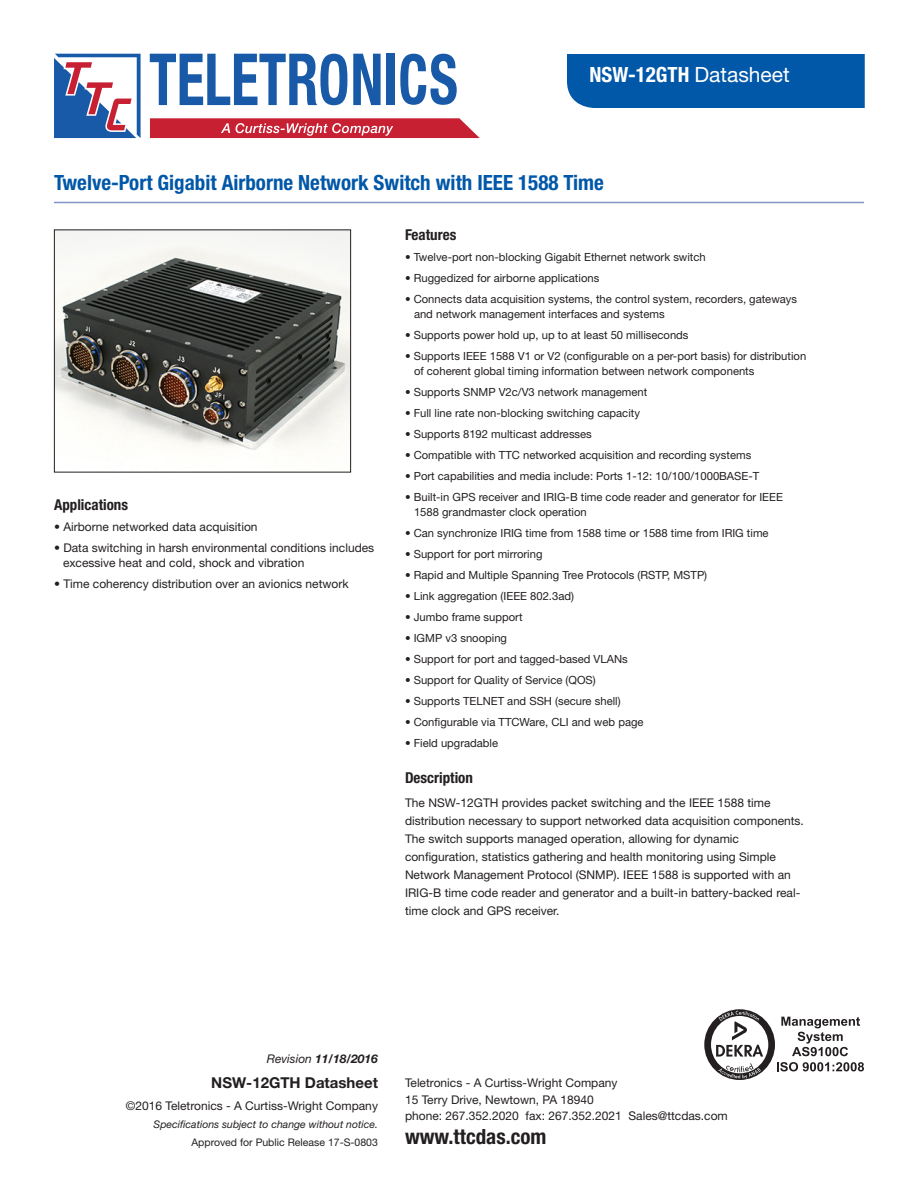
<style>
.page{position:relative;width:918px;height:1188px;background:#fff}
.page>*{position:absolute;margin:0;border:0;box-sizing:border-box;transform-origin:0 0}
.t1{font:700 condensed 21px "Helvetica Neue LT Std";color:#0157a8}
.t2{font:700 condensed 21px "Helvetica Neue LT Std";color:#fff}
.t3{font:700 condensed 21px "Helvetica Neue LT Std";color:#231f20}
.t4{font:700 condensed 15px "Helvetica Neue LT Std";color:#231f20}
.t5{font:700 15px "Helvetica Neue LT Std";color:#231f20}
.t6{font:12px/18px "Helvetica Neue LT Std";color:#231f20}
.t7{font:italic 700 12px "Helvetica Neue LT Std";color:#231f20}
.t8{font:11.25px/15px "Helvetica Neue LT Std";color:#231f20}
.t9{font:italic 10.5px "Helvetica Neue LT Std";color:#231f20}
.t10{font:10.5px "Helvetica Neue LT Std";color:#231f20}
.s1{font-weight:400;font-stretch:normal}
.s2{font-weight:400}
</style>
<div class="page">
<div style="left:567px;top:54px;width:298px;height:54px;background:#0157a8"></div>
<hr style="left:54px;top:202px;width:810px;height:1px;background:#8295cb">
<img style="left:56px;top:232px;width:293px;height:222px">
<div style="left:54px;top:230px;width:297px;height:242px;border:1px solid #231f20"></div>
<svg style="left:704px;top:1009px;width:160px;height:71px"></svg>
<svg style="left:54px;top:54px;width:87px;height:84px"></svg>
<svg style="left:150px;top:54px;width:197px;height:51px"></svg>
<svg style="left:353px;top:54px;width:28px;height:51px"></svg>
<div style="left:387px;top:54px;width:8px;height:51px;background:#185aa7"></div>
<svg style="left:400px;top:54px;width:57px;height:51px"></svg>
<svg style="left:150px;top:118px;width:330px;height:20px;background:#ce3d4d"></svg>
<h1 class="t2" style="left:590px;top:62px;width:202px">NSW-12GTH <span class="s1">Datasheet</span></h1>
<h1 class="t1" style="left:54px;top:170px;width:551px">Twelve-Port Gigabit Airborne Network Switch with IEEE 1588 Time</h1>
<h2 class="t4" style="left:54px;top:496px;width:76px">Applications</h2>
<p class="t6" style="left:54px;top:518px;width:205px">• Airborne networked data acquisition</p>
<p class="t6" style="left:63px;top:540px;width:313px;line-height:15px;text-indent:-9px">• Data switching in harsh environmental conditions includes excessive heat and cold, shock and vibration</p>
<p class="t6" style="left:54px;top:575px;width:296px">• Time coherency distribution over an avionics network</p>
<h2 class="t4" style="left:405px;top:226px;width:53px">Features</h2>
<p class="t8" style="left:405px;top:250px;width:302px">• Twelve-port non-blocking Gigabit Ethernet network switch</p>
<p class="t8" style="left:405px;top:271px;width:196px">• Ruggedized for airborne applications</p>
<p class="t8" style="left:414px;top:292px;width:385px;text-indent:-9px">• Connects data acquisition systems, the control system, recorders, gateways and network management interfaces and systems</p>
<p class="t8" style="left:405px;top:328px;width:285px">• Supports power hold up, up to at least 50 milliseconds</p>
<p class="t8" style="left:414px;top:349px;width:394px;text-indent:-9px">• Supports IEEE 1588 V1 or V2 (configurable on a per-port basis) for distribution of coherent global timing information between network components</p>
<p class="t8" style="left:405px;top:385px;width:244px">• Supports SNMP V2c/V3 network management</p>
<p class="t8" style="left:405px;top:406px;width:237px">• Full line rate non-blocking switching capacity</p>
<p class="t8" style="left:405px;top:427px;width:188px">• Supports 8192 multicast addresses</p>
<p class="t8" style="left:405px;top:448px;width:348px">• Compatible with TTC networked acquisition and recording systems</p>
<p class="t8" style="left:405px;top:469px;width:356px">• Port capabilities and media include: Ports 1-12: 10/100/1000BASE-T</p>
<p class="t8" style="left:414px;top:490px;width:370px;text-indent:-9px">• Built-in GPS receiver and IRIG-B time code reader and generator for IEEE<br>1588 grandmaster clock operation</p>
<p class="t8" style="left:405px;top:526px;width:365px">• Can synchronize IRIG time from 1588 time or 1588 time from IRIG time</p>
<p class="t8" style="left:405px;top:547px;width:139px">• Support for port mirroring</p>
<p class="t8" style="left:405px;top:568px;width:304px">• Rapid and Multiple Spanning Tree Protocols (RSTP, MSTP)</p>
<p class="t8" style="left:405px;top:589px;width:170px">• Link aggregation (IEEE 802.3ad)</p>
<p class="t8" style="left:405px;top:610px;width:119px">• Jumbo frame support</p>
<p class="t8" style="left:405px;top:631px;width:104px">• IGMP v3 snooping</p>
<p class="t8" style="left:405px;top:652px;width:224px">• Support for port and tagged-based VLANs</p>
<p class="t8" style="left:405px;top:673px;width:192px">• Support for Quality of Service (QOS)</p>
<p class="t8" style="left:405px;top:694px;width:217px">• Supports TELNET and SSH (secure shell)</p>
<p class="t8" style="left:405px;top:715px;width:240px">• Configurable via TTCWare, CLI and web page</p>
<p class="t8" style="left:405px;top:736px;width:95px">• Field upgradable</p>
<h2 class="t4" style="left:405px;top:769px;width:69px">Description</h2>
<p class="t6" style="left:405px;top:794px;width:400px">The NSW-12GTH provides packet switching and the IEEE 1588 time distribution necessary to support networked data acquisition components.<br>The switch supports managed operation, allowing for dynamic configuration, statistics gathering and health monitoring using Simple Network Management Protocol (SNMP). IEEE 1588 is supported with an IRIG-B time code reader and generator and a built-in battery-backed real&shy;time clock and GPS receiver.</p>
<p class="t7" style="left:267px;top:1051px;width:113px"><span class="s2">Revision</span> 11/18/2016</p>
<h2 class="t5" style="left:211px;top:1073px;width:168px">NSW-12GTH Datasheet</h2>
<p class="t6" style="left:126px;top:1097px;width:254px">©2016 Teletronics - A Curtiss-Wright Company</p>
<p class="t9" style="left:154px;top:1118px;width:226px">Specifications subject to change without notice.</p>
<p class="t10" style="left:191px;top:1136px;width:188px">Approved for Public Release 17-S-0803</p>
<p class="t6" style="left:405px;top:1074px;width:324px;line-height:16.5px">Teletronics - A Curtiss-Wright Company<br>15 Terry Drive, Newtown, PA 18940<br>phone: 267.352.2020 fax: 267.352.2021 Sales@ttcdas.com</p>
<h1 class="t3" style="left:405px;top:1124px;width:143px">www.ttcdas.com</h1>
</div>
